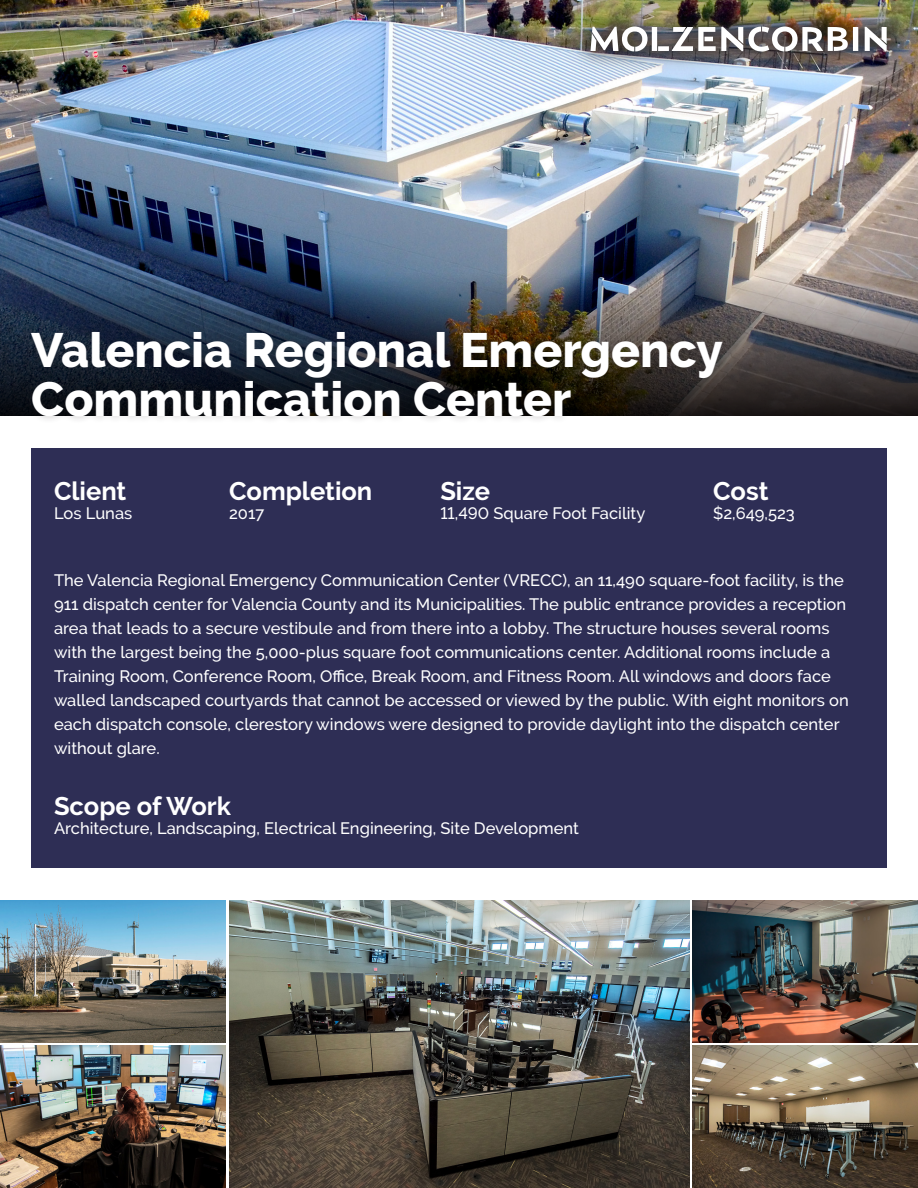
<style>
.page{position:relative;width:918px;height:1188px;background:#fff}
.page>*{position:absolute;margin:0;border:0;box-sizing:border-box;transform-origin:0 0}
.t1{font:800 48px/49.5px "Raleway";color:#fff}
.t2{font:700 25.5px "Raleway";color:#fff}
.t3{font:500 16.5px/24px "Raleway";color:#fff}
</style>
<div class="page">
<img style="left:0;top:0;width:918px;height:273px">
<img style="left:230px;top:901px;width:459px;height:287px">
<img style="left:693px;top:901px;width:225px;height:142px">
<img style="left:0;top:901px;width:226px;height:142px">
<img style="left:693px;top:1046px;width:225px;height:142px">
<img style="left:0;top:273px;width:918px;height:143px">
<img style="left:0;top:1046px;width:226px;height:142px">
<div style="left:31px;top:448px;width:856px;height:420px;background:#2e2e55"></div>
<div style="left:24px;top:324px;width:706px;height:101px;background:#231f20;opacity:.25"></div>
<img style="left:567px;top:2px;width:345px;height:74px">
<div style="left:853px;top:27px;width:5px;height:24px;background:#fff"></div>
<svg style="left:591px;top:27px;width:257px;height:24px"></svg>
<svg style="left:865px;top:27px;width:22px;height:24px"></svg>
<p class="t1" style="left:31px;top:326px;width:693px">Valencia Regional Emergency<br>Communication Center</p>
<p class="t2" style="left:54px;top:476px;width:74px">Client</p>
<p class="t3" style="left:54px;top:501px;width:80px">Los Lunas</p>
<p class="t2" style="left:229px;top:476px;width:145px">Completion</p>
<p class="t3" style="left:229px;top:501px;width:37px">2017</p>
<p class="t2" style="left:440px;top:476px;width:51px">Size</p>
<p class="t3" style="left:440px;top:501px;width:206px">11,490 Square Foot Facility</p>
<p class="t2" style="left:713px;top:476px;width:57px">Cost</p>
<p class="t3" style="left:713px;top:501px;width:83px">$2,649,523</p>
<p class="t3" style="left:54px;top:568px;width:796px">The Valencia Regional Emergency Communication Center (VRECC), an 11,490 square-foot facility, is the 911 dispatch center for Valencia County and its Municipalities. The public entrance provides a reception area that leads to a secure vestibule and from there into a lobby. The structure houses several rooms with the largest being the 5,000-plus square foot communications center. Additional rooms include a Training Room, Conference Room, Office, Break Room, and Fitness Room. All windows and doors face walled landscaped courtyards that cannot be accessed or viewed by the public. With eight monitors on each dispatch console, clerestory windows were designed to provide daylight into the dispatch center without glare.</p>
<p class="t2" style="left:54px;top:791px;width:179px">Scope of Work</p>
<p class="t3" style="left:54px;top:816px;width:526px">Architecture, Landscaping, Electrical Engineering, Site Development</p>
</div>
